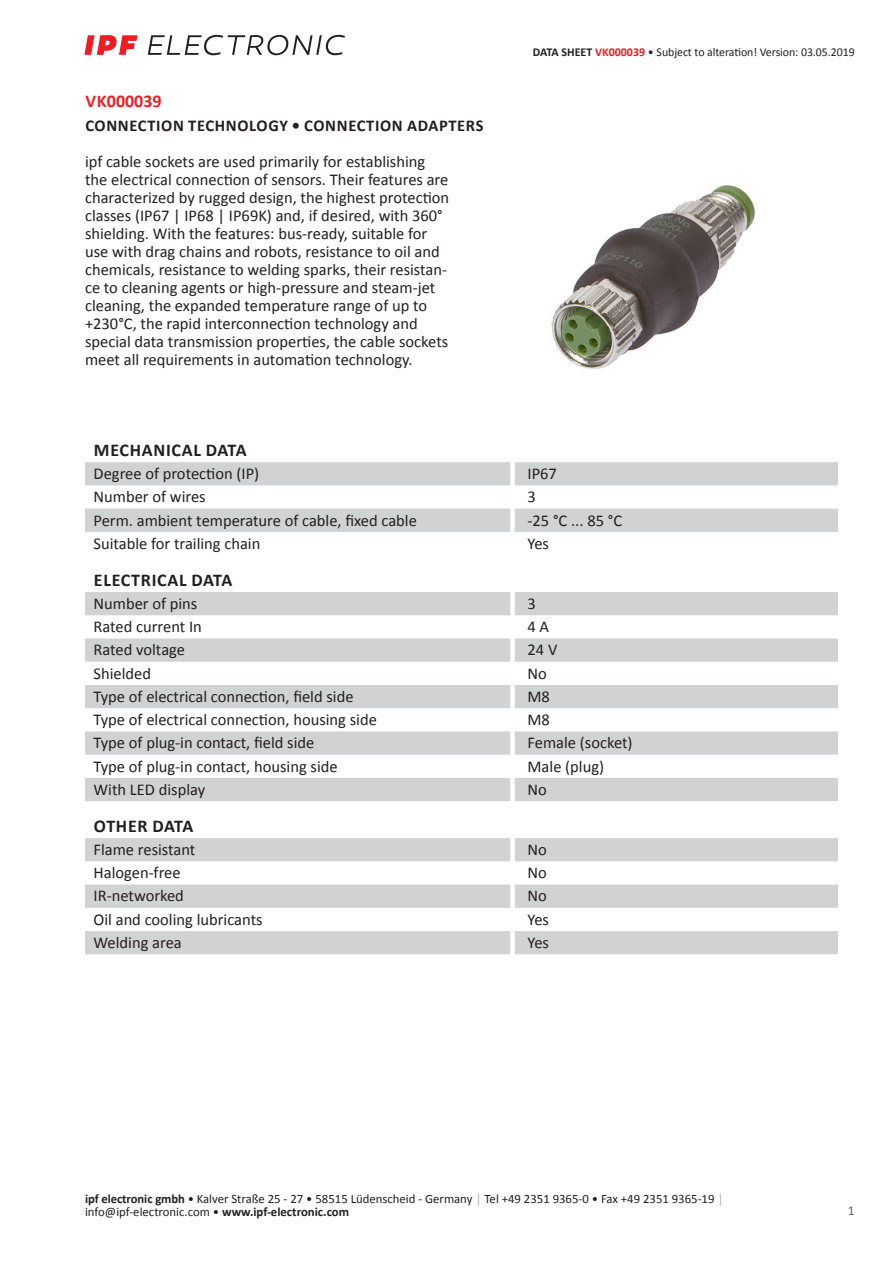
<style>
.page{position:relative;width:893px;height:1263px;background:#fff}
.page>*{position:absolute;margin:0;border:0;box-sizing:border-box;transform-origin:0 0}
.t1{font:700 18px "Calibri";letter-spacing:.04em;color:#231f20}
.t2{font:700 18px "Calibri";letter-spacing:.015em;color:#231f20}
.t3{font:700 18px "Calibri";color:#ee1d23}
.t4{font:16.5px/18px "Calibri";color:#231f20}
.t5{font:700 16.5px "Calibri";letter-spacing:.04em;color:#231f20}
.t6{font:13.5px "Calibri";color:#636366}
.t7{font:12.75px/12.6px "Calibri";color:#231f20}
.t8{font:12px "Calibri";letter-spacing:-.005em;color:#231f20}
.s1{font-weight:700}
.s2{font-weight:700;color:#ee1d23}
.s3{color:#a8a9ad}
</style>
<div class="page">
<svg style="left:148px;top:35px;width:197px;height:20px"></svg>
<svg style="left:84px;top:35px;width:54px;height:20px"></svg>
<svg style="left:85px;top:462px;width:753px;height:70px;fill:#d1d2d4"></svg>
<svg style="left:85px;top:592px;width:753px;height:209px;fill:#d1d2d4"></svg>
<svg style="left:85px;top:838px;width:753px;height:116px;fill:#d1d2d4"></svg>
<img style="left:551px;top:185px;width:205px;height:184px">
<p class="t3" style="left:85px;top:88px;width:78px">VK000039</p>
<p class="t5" style="left:85px;top:114px;width:400px">CONNECTION TECHNOLOGY • CONNECTION ADAPTERS</p>
<p class="t4" style="left:85px;top:152px;width:366px">ipf cable sockets are used primarily for establishing the electrical connection of sensors. Their features are characterized by rugged design, the highest protection classes (IP67 | IP68 | IP69K) and, if desired, with 360° shielding. With the features: bus-ready, suitable for use with drag chains and robots, resistance to oil and chemicals, resistance to welding sparks, their resistan&shy;ce to cleaning agents or high-pressure and steam-jet cleaning, the expanded temperature range of up to +230°C, the rapid interconnection technology and special data transmission properties, the cable sockets meet all requirements in automation technology.</p>
<p class="t8" style="left:533px;top:44px;width:323px"><span class="s1">DATA SHEET</span> <span class="s2">VK000039</span> • Subject to alteration! Version: 03.05.2019</p>
<p class="t1" style="left:94px;top:437px;width:154px">MECHANICAL DATA</p>
<p class="t4" style="left:94px;top:464px;width:167px">Degree of protection (IP)</p>
<p class="t4" style="left:527px;top:464px;width:31px">IP67</p>
<p class="t4" style="left:94px;top:487px;width:114px">Number of wires</p>
<p class="t4" style="left:527px;top:487px;width:10px">3</p>
<p class="t4" style="left:94px;top:511px;width:325px">Perm. ambient temperature of cable, fixed cable</p>
<p class="t4" style="left:527px;top:511px;width:96px">-25 °C ... 85 °C</p>
<p class="t4" style="left:94px;top:534px;width:168px">Suitable for trailing chain</p>
<p class="t4" style="left:527px;top:534px;width:23px">Yes</p>
<p class="t1" style="left:94px;top:567px;width:140px">ELECTRICAL DATA</p>
<p class="t4" style="left:94px;top:594px;width:105px">Number of pins</p>
<p class="t4" style="left:527px;top:594px;width:10px">3</p>
<p class="t4" style="left:94px;top:617px;width:110px">Rated current In</p>
<p class="t4" style="left:527px;top:617px;width:23px">4A</p>
<p class="t4" style="left:94px;top:640px;width:93px">Rated voltage</p>
<p class="t4" style="left:527px;top:640px;width:31px">24 V</p>
<p class="t4" style="left:94px;top:664px;width:59px">Shielded</p>
<p class="t4" style="left:527px;top:664px;width:21px">No</p>
<p class="t4" style="left:94px;top:687px;width:262px">Type of electrical connection, field side</p>
<p class="t4" style="left:527px;top:687px;width:24px">M8</p>
<p class="t4" style="left:94px;top:710px;width:285px">Type of electrical connection, housing side</p>
<p class="t4" style="left:527px;top:710px;width:24px">M8</p>
<p class="t4" style="left:94px;top:733px;width:222px">Type of plug-in contact, field side</p>
<p class="t4" style="left:527px;top:733px;width:107px">Female (socket)</p>
<p class="t4" style="left:94px;top:757px;width:246px">Type of plug-in contact, housing side</p>
<p class="t4" style="left:527px;top:757px;width:78px">Male (plug)</p>
<p class="t4" style="left:94px;top:780px;width:113px">With LED display</p>
<p class="t4" style="left:527px;top:780px;width:21px">No</p>
<p class="t2" style="left:94px;top:813px;width:101px">OTHER DATA</p>
<p class="t4" style="left:94px;top:840px;width:103px">Flame resistant</p>
<p class="t4" style="left:527px;top:840px;width:21px">No</p>
<p class="t4" style="left:94px;top:863px;width:89px">Halogen-free</p>
<p class="t4" style="left:527px;top:863px;width:21px">No</p>
<p class="t4" style="left:94px;top:886px;width:92px">IR-networked</p>
<p class="t4" style="left:527px;top:886px;width:21px">No</p>
<p class="t4" style="left:94px;top:910px;width:171px">Oil and cooling lubricants</p>
<p class="t4" style="left:527px;top:910px;width:23px">Yes</p>
<p class="t4" style="left:94px;top:933px;width:90px">Welding area</p>
<p class="t4" style="left:527px;top:933px;width:23px">Yes</p>
<p class="t7" style="left:85px;top:1192px;width:640px"><span class="s1">ipf electronic gmbh</span> • Kalver Straße 25 - 27 • 58515 Lüdenscheid - Germany <span class="s3">│</span> Tel +49 2351 9365-0 • Fax +49 2351 9365-19 <span class="s3">│ </span>info@ipf-electronic.com • <span class="s1">www.ipf-electronic.com</span></p>
<p class="t6" style="left:848px;top:1201px;width:8px">1</p>
</div>
